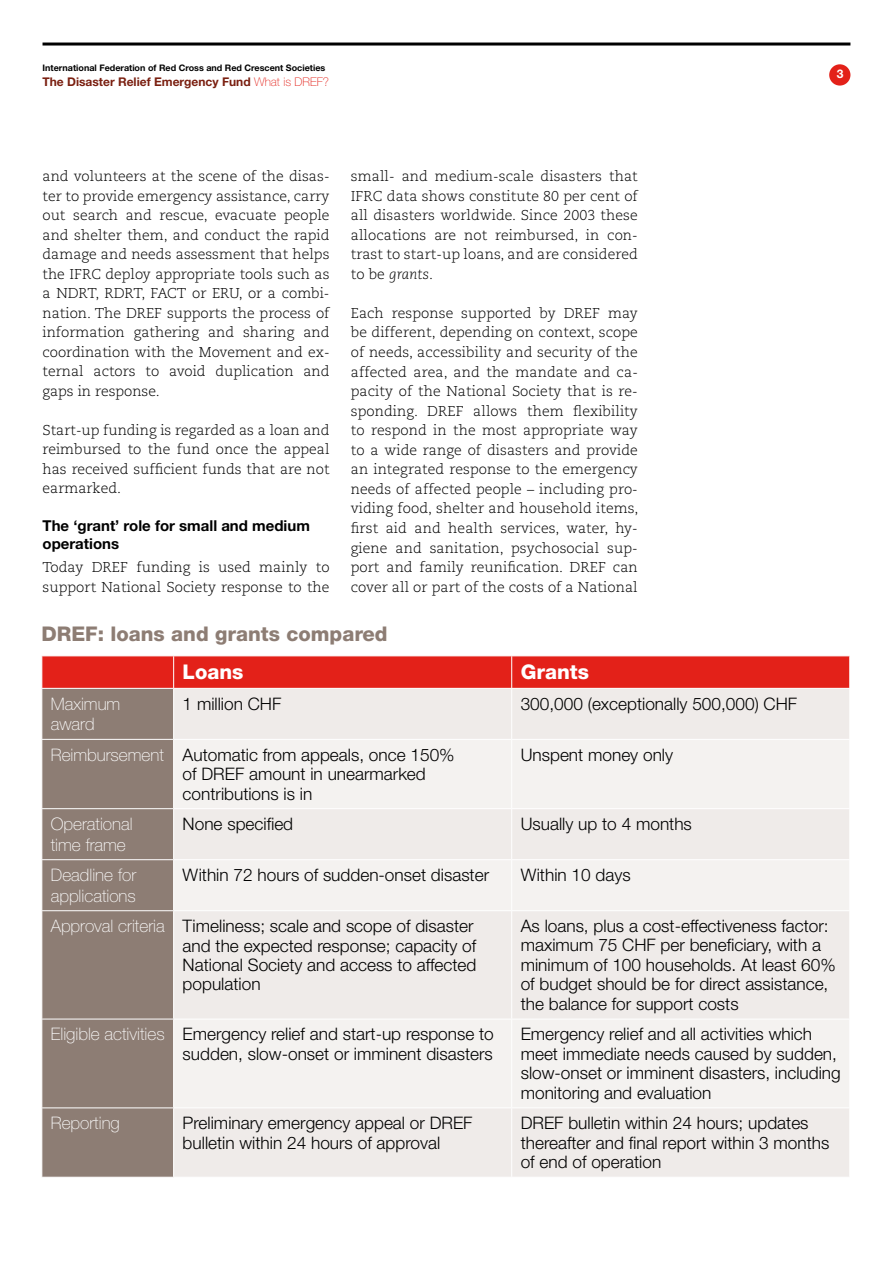
<style>
.page{position:relative;width:893px;height:1263px;background:#fff}
.page>*{position:absolute;margin:0;border:0;box-sizing:border-box;transform-origin:0 0}
.t1{font:800 20.25px "Helvetica Neue LT Std";color:#8d7d74}
.t2{font:800 20.25px "Helvetica Neue LT Std";color:#fff}
.t3{font:300 17.25px/19.5px "Helvetica Neue LT Std";color:#000}
.t4{font:100 17.25px/20.7px "Helvetica Neue LT Std";color:#fff}
.t5{font:700 15px/18px "Helvetica Neue LT Std";color:#000}
.t6{font:300 14.25px/19.5px "Caecilia LT Std";letter-spacing:.005em;color:#000;text-align:justify}
.t7{font:700 12px "Helvetica Neue LT Std";color:#7a1f10}
.t8{font:700 12px "Helvetica Neue LT Std";color:#fff}
.t9{font:700 9px "Helvetica Neue LT Std";color:#000}
.s1{font-weight:100;color:#e32119}
.s2{font-style:italic}
.s3{font-weight:100;color:#fff}
</style>
<div class="page">
<hr style="left:43px;top:43px;width:807px;height:3px;background:#000">
<div style="left:829px;top:64px;width:21px;height:22px;background:#e32119;border-radius:50%"></div>
<div style="left:42px;top:656px;width:807px;height:32px;background:#e32119"></div>
<div style="left:42px;top:689px;width:131px;height:488px;background:#8d7d74"></div>
<div style="left:174px;top:689px;width:675px;height:488px;background:#efebe9"></div>
<div style="left:174px;top:740px;width:675px;height:367px;background:#f4f2f0"></div>
<hr style="left:173px;top:656px;width:1px;height:32px;background:#fff">
<hr style="left:511px;top:656px;width:1px;height:32px;background:#fff">
<hr style="left:41px;top:739px;width:133px;height:1px;background:#fff">
<hr style="left:41px;top:808px;width:133px;height:1px;background:#fff">
<hr style="left:41px;top:859px;width:133px;height:1px;background:#fff">
<hr style="left:41px;top:910px;width:133px;height:1px;background:#fff">
<hr style="left:41px;top:1019px;width:133px;height:1px;background:#fff">
<hr style="left:41px;top:1107px;width:133px;height:1px;background:#fff">
<hr style="left:174px;top:739px;width:338px;height:1px;background:#fff">
<hr style="left:174px;top:808px;width:338px;height:1px;background:#fff">
<hr style="left:174px;top:859px;width:338px;height:1px;background:#fff">
<hr style="left:174px;top:910px;width:338px;height:1px;background:#fff">
<hr style="left:174px;top:1019px;width:338px;height:1px;background:#fff">
<hr style="left:174px;top:1107px;width:338px;height:1px;background:#fff">
<hr style="left:511px;top:689px;width:1px;height:50px;background:#fff">
<hr style="left:512px;top:739px;width:338px;height:1px;background:#fff">
<hr style="left:511px;top:740px;width:1px;height:68px;background:#fff">
<hr style="left:512px;top:808px;width:338px;height:1px;background:#fff">
<hr style="left:511px;top:809px;width:1px;height:50px;background:#fff">
<hr style="left:512px;top:859px;width:338px;height:1px;background:#fff">
<hr style="left:511px;top:860px;width:1px;height:50px;background:#fff">
<hr style="left:512px;top:910px;width:338px;height:1px;background:#fff">
<hr style="left:511px;top:911px;width:1px;height:108px;background:#fff">
<hr style="left:512px;top:1019px;width:338px;height:1px;background:#fff">
<hr style="left:511px;top:1019px;width:1px;height:88px;background:#fff">
<hr style="left:512px;top:1107px;width:338px;height:1px;background:#fff">
<hr style="left:511px;top:1108px;width:1px;height:69px;background:#fff">
<p class="t9" style="left:43px;top:62px;width:284px">International Federation of Red Cross and Red Crescent Societies</p>
<p class="t7" style="left:43px;top:74px;width:288px">The Disaster Relief Emergency Fund <span class="s1">What is DREF?</span></p>
<p class="t8" style="left:837px;top:67px;width:8px">3</p>
<p class="t6" style="left:351px;top:167px;width:289px">small- and medium-scale disasters that IFRC data shows constitute 80 per cent of all disasters worldwide. Since 2003 these allocations are not reimbursed, in con&shy;trast to start-up loans, and are considered to be <span class="s2">grants</span>.</p>
<p class="t6" style="left:351px;top:304px;width:289px">Each response supported by DREF may be different, depending on context, scope of needs, accessibility and security of the affected area, and the mandate and ca&shy;pacity of the National Society that is re&shy;sponding. DREF allows them flexibility to respond in the most appropriate way to a wide range of disasters and provide an integrated response to the emergency needs of affected people – including pro&shy;viding food, shelter and household items, first aid and health services, water, hy&shy;giene and sanitation, psychosocial sup&shy;port and family reunification. DREF can cover all or part of the costs of a National</p>
<h1 class="t1" style="left:41px;top:622px;width:348px">DREF: loans and grants compared</h1>
<h1 class="t2" style="left:183px;top:660px;width:62px">Loans</h1>
<h1 class="t2" style="left:521px;top:660px;width:70px">Grants</h1>
<p class="t4" style="left:51px;top:693px;width:71px">Maximum award</p>
<p class="t3" style="left:183px;top:693px;width:100px">1 million CHF</p>
<p class="t3" style="left:521px;top:693px;width:278px">300,000 (exceptionally 500,000) CHF</p>
<p class="t3" style="left:183px;top:744px;width:273px;text-indent:-132px"><span class="s3">Reimbursement</span> Automatic from appeals, once 150% of DREF amount in unearmarked contributions is in</p>
<p class="t3" style="left:521px;top:744px;width:154px">Unspent money only</p>
<p class="t4" style="left:51px;top:813px;width:83px">Operational time frame</p>
<p class="t3" style="left:183px;top:814px;width:112px">None specified</p>
<p class="t3" style="left:521px;top:814px;width:173px">Usually up to 4 months</p>
<p class="t4" style="left:51px;top:864px;width:87px">Deadline for applications</p>
<p class="t3" style="left:183px;top:865px;width:308px">Within 72 hours of sudden-onset disaster</p>
<p class="t3" style="left:521px;top:865px;width:111px">Within 10 days</p>
<p class="t3" style="left:183px;top:916px;width:295px;text-indent:-132px"><span class="s3">Approval criteria</span> Timeliness; scale and scope of disaster and the expected response; capacity of National Society and access to affected population</p>
<p class="t3" style="left:521px;top:916px;width:317px">As loans, plus a cost-effectiveness factor: maximum 75 CHF per beneficiary, with a minimum of 100 households. At least 60% of budget should be for direct assistance, the balance for support costs</p>
<p class="t3" style="left:51px;top:1024px;width:445px;text-align:right"><span class="s3">Eligible activities</span> Emergency relief and start-up response to sudden, slow-onset or imminent disasters</p>
<p class="t3" style="left:521px;top:1024px;width:322px">Emergency relief and all activities which meet immediate needs caused by sudden, slow-onset or imminent disasters, including monitoring and evaluation</p>
<p class="t4" style="left:51px;top:1112px;width:71px">Reporting</p>
<p class="t3" style="left:183px;top:1113px;width:291px">Preliminary emergency appeal or DREF bulletin within 24 hours of approval</p>
<p class="t3" style="left:521px;top:1113px;width:310px">DREF bulletin within 24 hours; updates thereafter and final report within 3 months of end of operation</p>
<p class="t6" style="left:43px;top:167px;width:289px">and volunteers at the scene of the disas&shy;ter to provide emergency assistance, carry out search and rescue, evacuate people and shelter them, and conduct the rapid damage and needs assessment that helps the IFRC deploy appropriate tools such as a NDRT, RDRT, FACT or ERU, or a combi&shy;nation. The DREF supports the process of information gathering and sharing and coordination with the Movement and ex&shy;ternal actors to avoid duplication and gaps in response.</p>
<p class="t6" style="left:43px;top:420px;width:289px">Start-up funding is regarded as a loan and reimbursed to the fund once the appeal has received sufficient funds that are not earmarked.</p>
<p class="t5" style="left:43px;top:516px;width:269px">The ‘grant’ role for small and medium operations</p>
<p class="t6" style="left:43px;top:558px;width:289px">Today DREF funding is used mainly to support National Society response to the</p>
</div>
